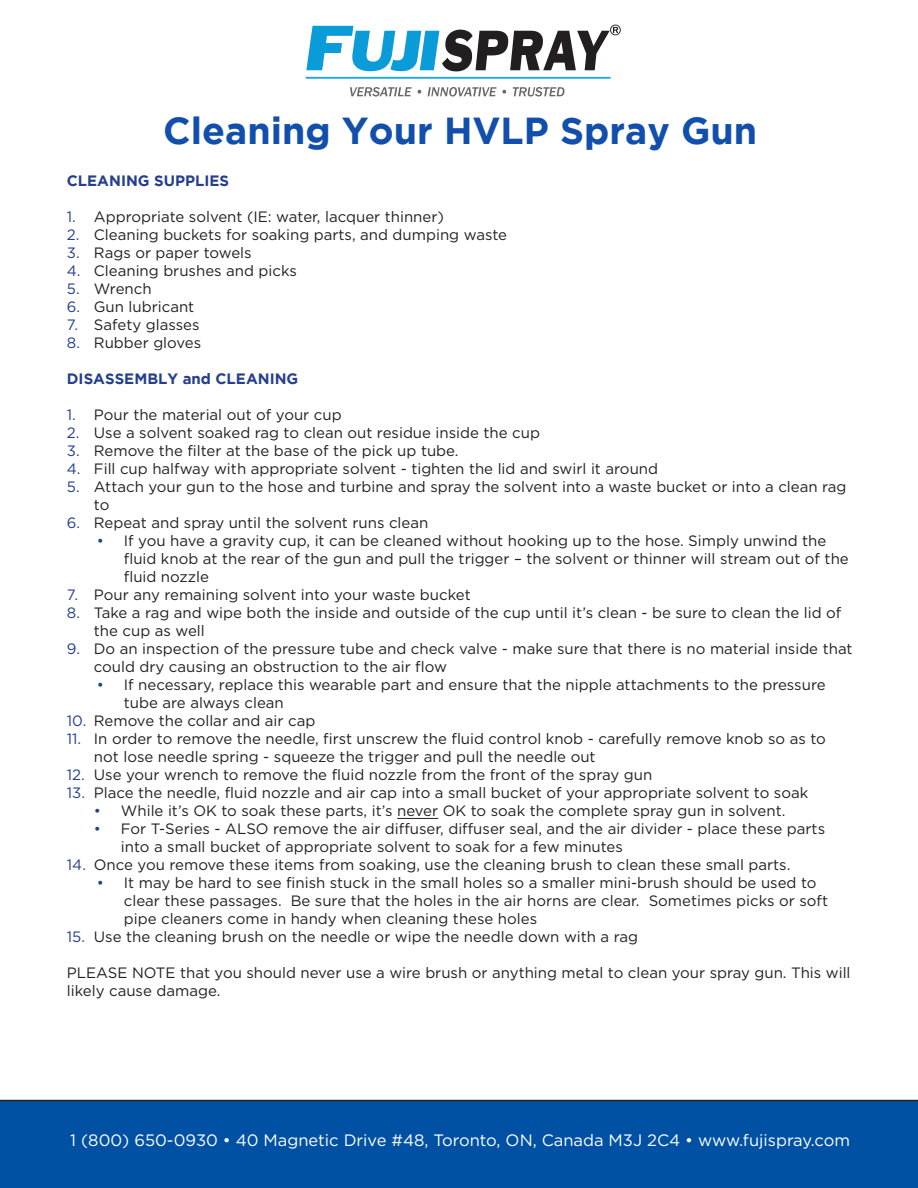
<style>
.page{position:relative;width:918px;height:1188px;background:#fff}
.page>*{position:absolute;margin:0;border:0;box-sizing:border-box;transform-origin:0 0}
.t1{font:700 37.5px "Gotham";color:#124fad}
.t2{font:16.5px "Gotham";color:#fff}
.t3{font:15px/18px "Gotham";color:#231f20}
.t4{font:700 15px "Gotham";color:#253f8e}
.s1{color:#253f8e}
</style>
<div class="page">
<div style="left:0;top:1100px;width:918px;height:88px;background:#0051a3"></div>
<svg style="left:306px;top:25px;width:315px;height:46px"></svg>
<hr style="left:306px;top:77px;width:305px;height:2px;background:#24aae1">
<svg style="left:350px;top:87px;width:62px;height:10px"></svg>
<svg style="left:418px;top:90px;width:3px;height:4px"></svg>
<svg style="left:428px;top:87px;width:78px;height:10px"></svg>
<svg style="left:513px;top:87px;width:52px;height:10px"></svg>
<hr style="left:397px;top:818px;width:41px;height:1px;background:#231f20">
<p class="t1" style="left:163px;top:109px;width:596px">Cleaning Your HVLP Spray Gun</p>
<p class="t4" style="left:67px;top:172px;width:164px">CLEANING SUPPLIES</p>
<p class="t3" style="left:67px;top:208px;width:379px"><span class="s1">1.</span> Appropriate solvent (IE: water, lacquer thinner)</p>
<p class="t3" style="left:67px;top:226px;width:442px"><span class="s1">2.</span> Cleaning buckets for soaking parts, and dumping waste</p>
<p class="t3" style="left:67px;top:244px;width:186px"><span class="s1">3.</span> Rags or paper towels</p>
<p class="t3" style="left:67px;top:262px;width:232px"><span class="s1">4.</span> Cleaning brushes and picks</p>
<p class="t3" style="left:67px;top:280px;width:86px"><span class="s1">5.</span> Wrench</p>
<p class="t3" style="left:67px;top:298px;width:129px"><span class="s1">6.</span> Gun lubricant</p>
<p class="t3" style="left:67px;top:316px;width:134px"><span class="s1">7.</span> Safety glasses</p>
<p class="t3" style="left:67px;top:334px;width:136px"><span class="s1">8.</span> Rubber gloves</p>
<p class="t4" style="left:67px;top:370px;width:233px">DISASSEMBLY and CLEANING</p>
<p class="t3" style="left:67px;top:406px;width:276px"><span class="s1">1.</span> Pour the material out of your cup</p>
<p class="t3" style="left:67px;top:424px;width:475px"><span class="s1">2.</span> Use a solvent soaked rag to clean out residue inside the cup</p>
<p class="t3" style="left:67px;top:442px;width:393px"><span class="s1">3.</span> Remove the filter at the base of the pick up tube.</p>
<p class="t3" style="left:67px;top:460px;width:593px"><span class="s1">4.</span> Fill cup halfway with appropriate solvent - tighten the lid and swirl it around</p>
<p class="t3" style="left:94px;top:478px;width:754px;text-indent:-27px"><span class="s1">5.</span> Attach your gun to the hose and turbine and spray the solvent into a waste bucket or into a clean rag to</p>
<p class="t3" style="left:67px;top:514px;width:363px"><span class="s1">6.</span> Repeat and spray until the solvent runs clean</p>
<p class="t3" style="left:124px;top:532px;width:726px;text-indent:-27px"><span class="s1">•</span> If you have a gravity cup, it can be cleaned without hooking up to the hose. Simply unwind the fluid knob at the rear of the gun and pull the trigger – the solvent or thinner will stream out of the fluid nozzle</p>
<p class="t3" style="left:67px;top:586px;width:405px"><span class="s1">7.</span> Pour any remaining solvent into your waste bucket</p>
<p class="t3" style="left:94px;top:604px;width:749px;text-indent:-27px"><span class="s1">8.</span> Take a rag and wipe both the inside and outside of the cup until it’s clean - be sure to clean the lid of the cup as well</p>
<p class="t3" style="left:94px;top:640px;width:760px;text-indent:-27px"><span class="s1">9.</span> Do an inspection of the pressure tube and check valve - make sure that there is no material inside that could dry causing an obstruction to the air flow</p>
<p class="t3" style="left:124px;top:676px;width:703px;text-indent:-27px"><span class="s1">•</span> If necessary, replace this wearable part and ensure that the nipple attachments to the pressure tube are always clean</p>
<p class="t3" style="left:67px;top:712px;width:250px"><span class="s1">10.</span> Remove the collar and air cap</p>
<p class="t3" style="left:94px;top:730px;width:733px;text-indent:-27px"><span class="s1">11.</span> In order to remove the needle, first unscrew the fluid control knob - carefully remove knob so as to not lose needle spring - squeeze the trigger and pull the needle out</p>
<p class="t3" style="left:67px;top:766px;width:587px"><span class="s1">12.</span> Use your wrench to remove the fluid nozzle from the front of the spray gun</p>
<p class="t3" style="left:67px;top:784px;width:743px"><span class="s1">13.</span> Place the needle, fluid nozzle and air cap into a small bucket of your appropriate solvent to soak</p>
<p class="t3" style="left:94px;top:802px;width:693px"><span class="s1">•</span> While it’s OK to soak these parts, it’s never OK to soak the complete spray gun in solvent.</p>
<p class="t3" style="left:121px;top:820px;width:706px;text-indent:-27px"><span class="s1">•</span> For T-Series - ALSO remove the air diffuser, diffuser seal, and the air divider - place these parts into a small bucket of appropriate solvent to soak for a few minutes</p>
<p class="t3" style="left:67px;top:856px;width:725px"><span class="s1">14.</span> Once you remove these items from soaking, use the cleaning brush to clean these small parts.</p>
<p class="t3" style="left:124px;top:874px;width:706px;text-indent:-27px"><span class="s1">•</span> It may be hard to see finish stuck in the small holes so a smaller mini-brush should be used to clear these passages. Be sure that the holes in the air horns are clear. Sometimes picks or soft pipe cleaners come in handy when cleaning these holes</p>
<p class="t3" style="left:67px;top:928px;width:573px"><span class="s1">15.</span> Use the cleaning brush on the needle or wipe the needle down with a rag</p>
<p class="t3" style="left:67px;top:964px;width:785px">PLEASE NOTE that you should never use a wire brush or anything metal to clean your spray gun. This will likely cause damage.</p>
<p class="t2" style="left:70px;top:1131px;width:781px">1 (800) 650-0930 • 40 Magnetic Drive #48, Toronto, ON, Canada M3J 2C4 • www.fujispray.com</p>
</div>
